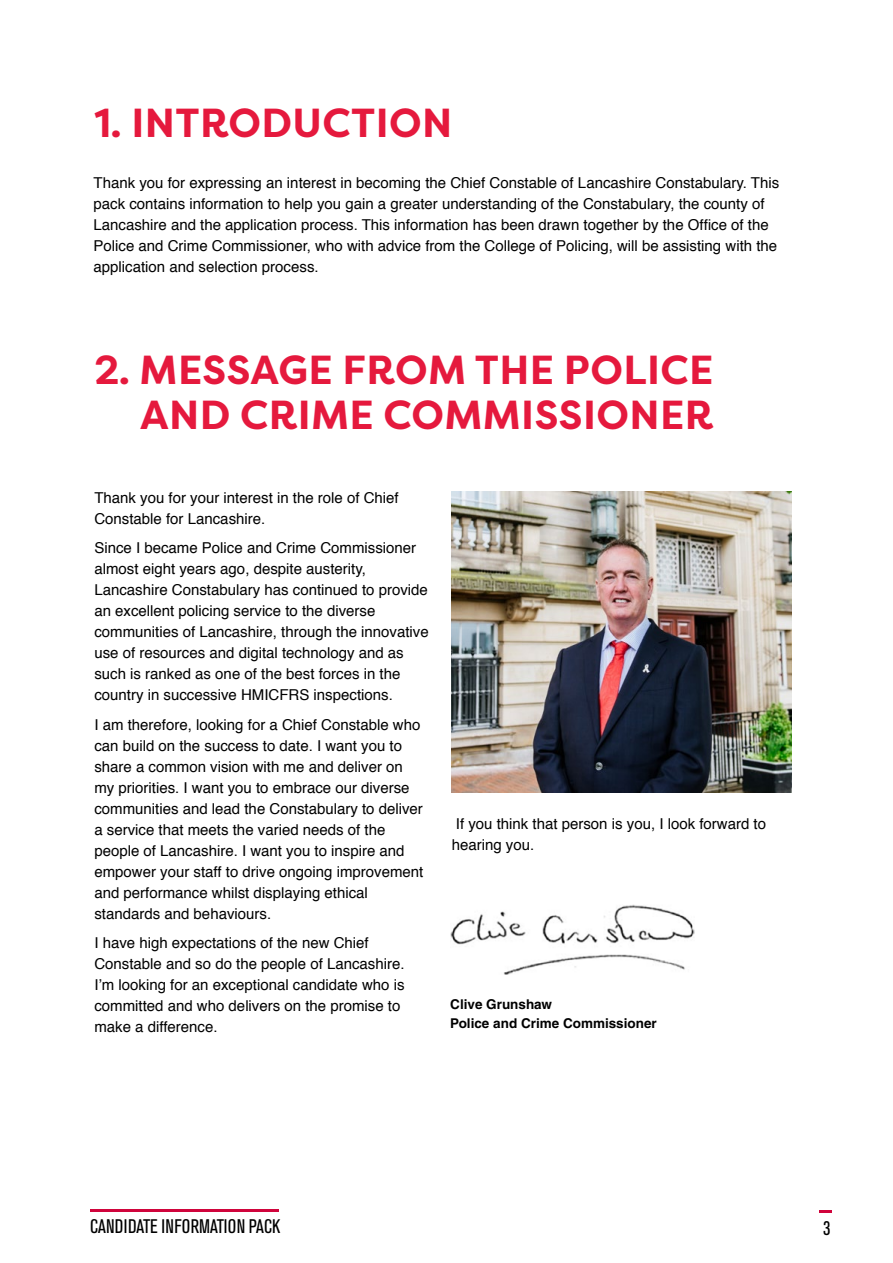
<style>
.page{position:relative;width:893px;height:1263px;background:#fff}
.page>*{position:absolute;margin:0;border:0;box-sizing:border-box;transform-origin:0 0}
.t1{font:700 40.5px/45px "Filson Pro";letter-spacing:.01em;color:#e5193d;text-align:right}
.t2{font:condensed 19.5px "Akzidenz Grotesk BE";color:#000}
.t3{font:15px/21px "Helvetica";color:#000}
.t4{font:700 13.5px/19.5px "Helvetica";color:#000}
</style>
<div class="page">
<img style="left:450px;top:904px;width:245px;height:70px">
<img style="left:452px;top:491px;width:339px;height:301px">
<svg style="left:819px;top:1210px;width:13px;height:3px"></svg>
<hr style="left:90px;top:1209px;width:189px;height:3px;background:#d0043c">
<h1 class="t1" style="left:94px;top:101px;width:359px">1. INTRODUCTION</h1>
<p class="t3" style="left:94px;top:173px;width:687px">Thank you for expressing an interest in becoming the Chief Constable of Lancashire Constabulary. This pack contains information to help you gain a greater understanding of the Constabulary, the county of Lancashire and the application process. This information has been drawn together by the Office of the Police and Crime Commissioner, who with advice from the College of Policing, will be assisting with the application and selection process.</p>
<h1 class="t1" style="left:94px;top:348px;width:620px">2. MESSAGE FROM THE POLICE<br>AND CRIME COMMISSIONER</h1>
<p class="t3" style="left:94px;top:487px;width:306px">Thank you for your interest in the role of Chief<br>Constable for Lancashire.</p>
<p class="t3" style="left:94px;top:538px;width:336px">Since I became Police and Crime Commissioner almost eight years ago, despite austerity, Lancashire Constabulary has continued to provide an excellent policing service to the diverse communities of Lancashire, through the innovative use of resources and digital technology and as such is ranked as one of the best forces in the country in successive HMICFRS inspections.</p>
<p class="t3" style="left:94px;top:714px;width:331px">I am therefore, looking for a Chief Constable who can build on the success to date. I want you to share a common vision with me and deliver on my priorities. I want you to embrace our diverse communities and lead the Constabulary to deliver a service that meets the varied needs of the people of Lancashire. I want you to inspire and empower your staff to drive ongoing improvement and performance whilst displaying ethical standards and behaviours.</p>
<p class="t3" style="left:94px;top:933px;width:312px">I have high expectations of the new Chief Constable and so do the people of Lancashire.<br>I’m looking for an exceptional candidate who is committed and who delivers on the promise to make a difference.</p>
<p class="t3" style="left:452px;top:814px;width:316px">If you think that person is you, I look forward to hearing you.</p>
<p class="t4" style="left:450px;top:994px;width:208px">Clive Grunshaw<br>Police and Crime Commissioner</p>
<h2 class="t2" style="left:90px;top:1216px;width:192px">CANDIDATE INFORMATION PACK</h2>
<h2 class="t2" style="left:823px;top:1217px;width:9px">3</h2>
</div>
